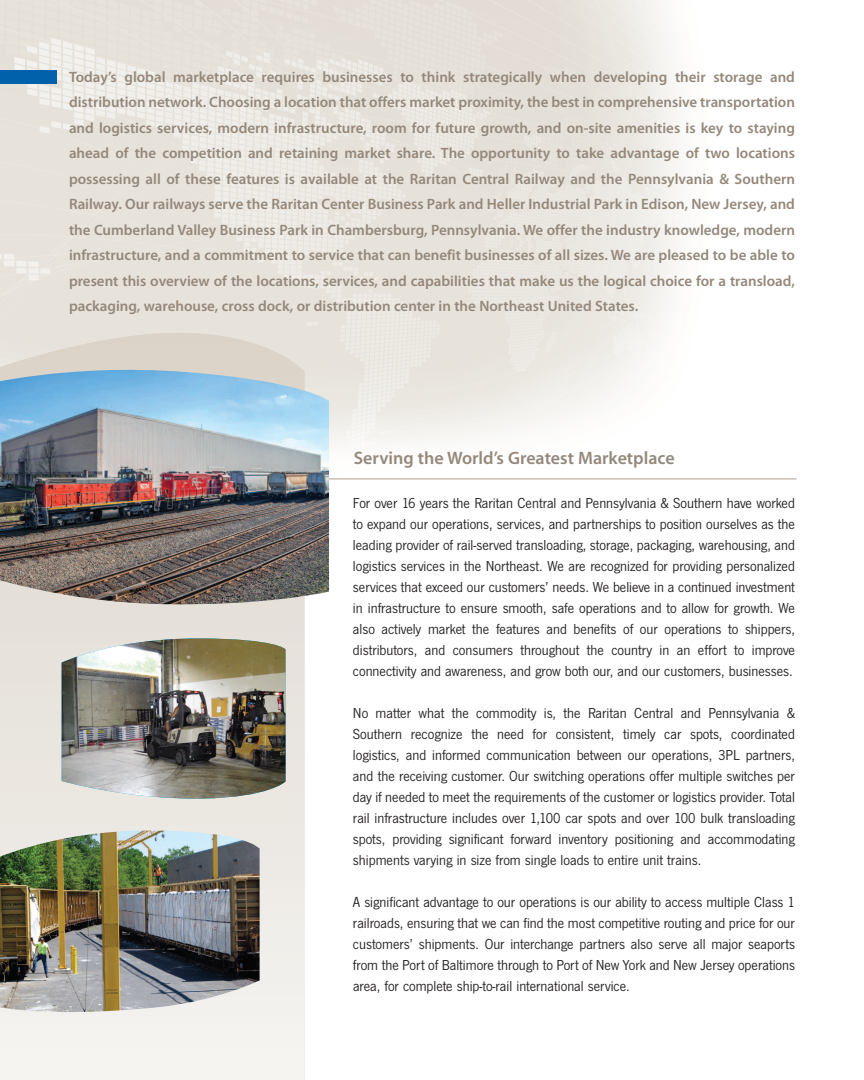
<style>
.page{position:relative;width:864px;height:1080px;background:#fff}
.page>*{position:absolute;margin:0;border:0;box-sizing:border-box;transform-origin:0 0}
.t1{font:18px "Myriad MM 565 wt 600 wd";color:#94887b}
.t2{font:15px/21px "News Got T";color:#231f20;text-align:justify}
.t3{font:600 15px/25.5px "Myriad Pro";color:#94887b;text-align:justify}
</style>
<div class="page">
<img style="left:0;top:0;width:680px;height:444px">
<svg style="left:0;top:333px;width:304px;height:747px"></svg>
<hr style="left:243px;top:478px;width:553px;height:2px;background:#cabfb1">
<div style="left:0;top:70px;width:57px;height:13px;background:#0161aa"></div>
<img style="left:0;top:369px;width:329px;height:236px">
<img style="left:0;top:831px;width:260px;height:181px">
<img style="left:62px;top:638px;width:224px;height:161px">
<p class="t3" style="left:69px;top:65px;width:728px">Today’s global marketplace requires businesses to think strategically when developing their storage and distribution network. Choosing a location that offers market proximity, the best in comprehensive transportation and logistics services, modern infrastructure, room for future growth, and on-site amenities is key to staying ahead of the competition and retaining market share. The opportunity to take advantage of two locations possessing all of these features is available at the Raritan Central Railway and the Pennsylvania &amp; Southern Railway. Our railways serve the Raritan Center Business Park and Heller Industrial Park in Edison, New Jersey, and the Cumberland Valley Business Park in Chambersburg, Pennsylvania. We offer the industry knowledge, modern infrastructure, and a commitment to service that can benefit businesses of all sizes. We are pleased to be able to present this overview of the locations, services, and capabilities that make us the logical choice for a transload, packaging, warehouse, cross dock, or distribution center in the Northeast United States.</p>
<p class="t1" style="left:354px;top:451px;width:322px">Serving the World’s Greatest Marketplace</p>
<p class="t2" style="left:353px;top:492px;width:444px">For over 16 years the Raritan Central and Pennsylvania &amp; Southern have worked to expand our operations, services, and partnerships to position ourselves as the leading provider of rail-served transloading, storage, packaging, warehousing, and logistics services in the Northeast. We are recognized for providing personalized services that exceed our customers’ needs. We believe in a continued investment in infrastructure to ensure smooth, safe operations and to allow for growth. We also actively market the features and benefits of our operations to shippers, distributors, and consumers throughout the country in an effort to improve connectivity and awareness, and grow both our, and our customers, businesses.</p>
<p class="t2" style="left:353px;top:702px;width:444px">No matter what the commodity is, the Raritan Central and Pennsylvania &amp; Southern recognize the need for consistent, timely car spots, coordinated logistics, and informed communication between our operations, 3PL partners, and the receiving customer. Our switching operations offer multiple switches per day if needed to meet the requirements of the customer or logistics provider. Total rail infrastructure includes over 1,100 car spots and over 100 bulk transloading spots, providing significant forward inventory positioning and accommodating shipments varying in size from single loads to entire unit trains.</p>
<p class="t2" style="left:353px;top:891px;width:444px">A significant advantage to our operations is our ability to access multiple Class 1 railroads, ensuring that we can find the most competitive routing and price for our customers’ shipments. Our interchange partners also serve all major seaports from the Port of Baltimore through to Port of New York and New Jersey operations area, for complete ship-to-rail international service.</p>
</div>
